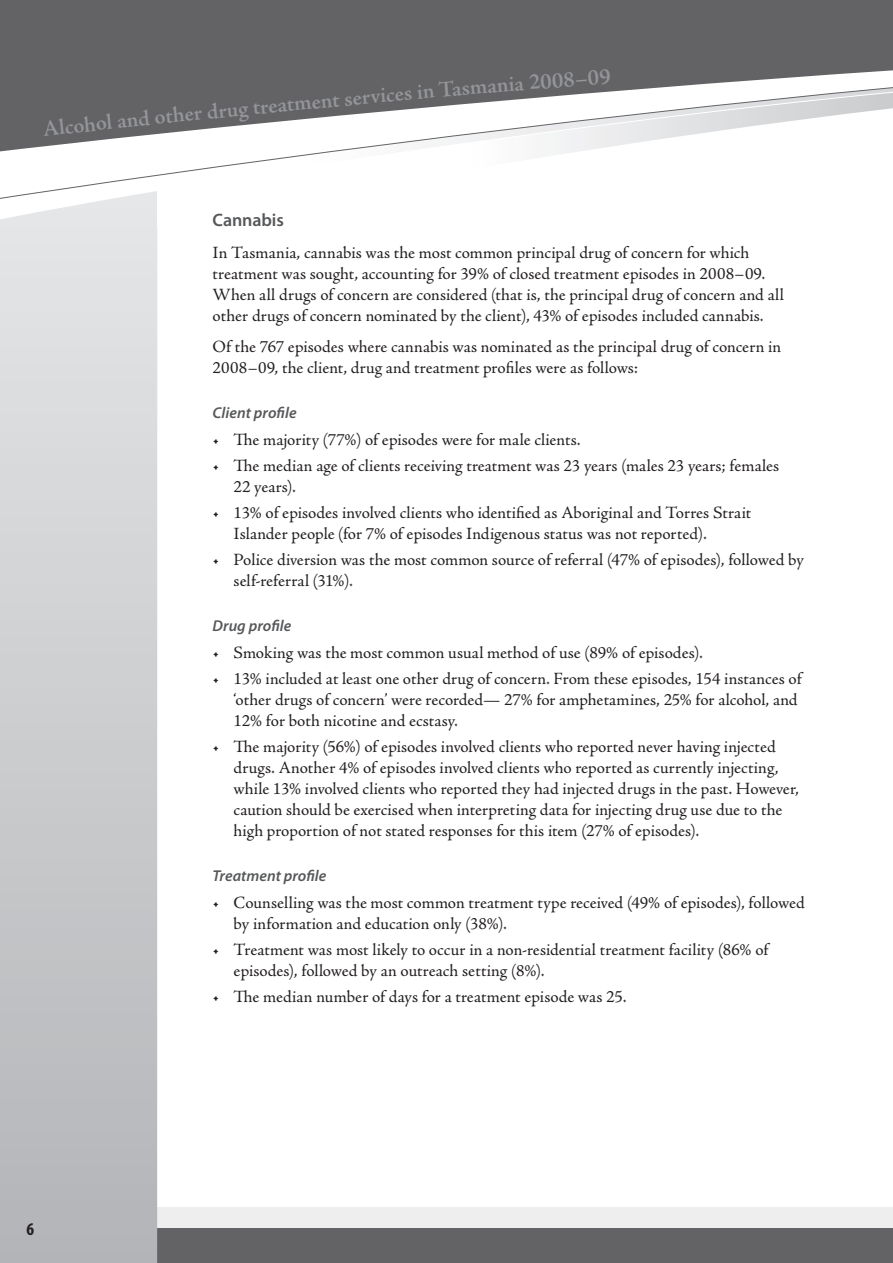
<style>
.page{position:relative;width:893px;height:1263px;background:#fff}
.page>*{position:absolute;margin:0;border:0;box-sizing:border-box;transform-origin:0 0}
.t1{font:600 22.5px "Adobe Jenson Pro";color:#939598}
.t2{font:600 18px "Myriad Pro";letter-spacing:-.005em;color:#57585a}
.t3{font:700 condensed 18px "Myriad Pro";color:#231f20}
.t4{font:17.25px/21px "Adobe Jenson Pro";color:#231f20}
.t5{font:italic 600 15.75px "Myriad Pro";color:#57585a}
</style>
<div class="page">
<div style="left:157px;top:1207px;width:736px;height:22px;background:#eeeeef"></div>
<div style="left:157px;top:1229px;width:736px;height:34px;background:#636366"></div>
<svg style="left:0;top:224px;width:157px;height:1039px;background:#cbccce"></svg>
<div style="left:0;top:0;width:893px;height:87px;background:#636366"></div>
<svg style="left:0;top:203px;width:157px;height:21px"></svg>
<svg style="left:0;top:87px;width:892px;height:116px"></svg>
<svg style="left:892px;top:59px;width:1px;height:50px"></svg>
<svg style="left:588px;top:69px;width:23px;height:16px"></svg>
<h1 class="t1" style="left:276px;top:92px;width:312px;rotate:-5deg">AAA AAAAAAAAAAAAAAAAA AAA AAAAAAAAAA</h1>
<h1 class="t1" style="left:42px;top:116px;width:239px;rotate:-6deg">A AAAAAAAAAAAAAAAAAAAAA AAA</h1>
<p class="t2" style="left:213px;top:209px;width:73px">Cannabis</p>
<p class="t4" style="left:213px;top:242px;width:573px">In Tasmania, cannabis was the most common principal drug of concern for which treatment was sought, accounting for 39% of closed treatment episodes in 2008–09.<br>When all drugs of concern are considered (that is, the principal drug of concern and all other drugs of concern nominated by the client), 43% of episodes included cannabis.</p>
<p class="t4" style="left:213px;top:336px;width:570px">Of the 767 episodes where cannabis was nominated as the principal drug of concern in<br>2008–09, the client, drug and treatment profiles were as follows:</p>
<p class="t5" style="left:213px;top:403px;width:85px">Client profile</p>
<p class="t4" style="left:213px;top:429px;width:370px">• The majority (77%) of episodes were for male clients.</p>
<p class="t4" style="left:234px;top:455px;width:547px;text-indent:-21px">• The median age of clients receiving treatment was 23 years (males 23 years; females<br>22 years).</p>
<p class="t4" style="left:234px;top:502px;width:519px;text-indent:-21px">• 13% of episodes involved clients who identified as Aboriginal and Torres Strait<br>Islander people (for 7% of episodes Indigenous status was not reported).</p>
<p class="t4" style="left:234px;top:550px;width:572px;text-indent:-21px">• Police diversion was the most common source of referral (47% of episodes), followed by self-referral (31%).</p>
<p class="t5" style="left:213px;top:616px;width:80px">Drug profile</p>
<p class="t4" style="left:213px;top:642px;width:492px">• Smoking was the most common usual method of use (89% of episodes).</p>
<p class="t4" style="left:234px;top:668px;width:569px;text-indent:-21px">• 13% included at least one other drug of concern. From these episodes, 154 instances of ‘other drugs of concern’ were recorded— 27% for amphetamines, 25% for alcohol, and<br>12% for both nicotine and ecstasy.</p>
<p class="t4" style="left:234px;top:737px;width:567px;text-indent:-21px">• The majority (56%) of episodes involved clients who reported never having injected drugs. Another 4% of episodes involved clients who reported as currently injecting, while 13% involved clients who reported they had injected drugs in the past. However, caution should be exercised when interpreting data for injecting drug use due to the high proportion of not stated responses for this item (27% of episodes).</p>
<p class="t5" style="left:213px;top:866px;width:115px">Treatment profile</p>
<p class="t4" style="left:234px;top:892px;width:573px;text-indent:-21px">• Counselling was the most common treatment type received (49% of episodes), followed by information and education only (38%).</p>
<p class="t4" style="left:234px;top:939px;width:536px;text-indent:-21px">• Treatment was most likely to occur in a non-residential treatment facility (86% of episodes), followed by an outreach setting (8%).</p>
<p class="t4" style="left:213px;top:986px;width:415px">• The median number of days for a treatment episode was 25.</p>
<p class="t3" style="left:26px;top:1218px;width:9px">6</p>
</div>
